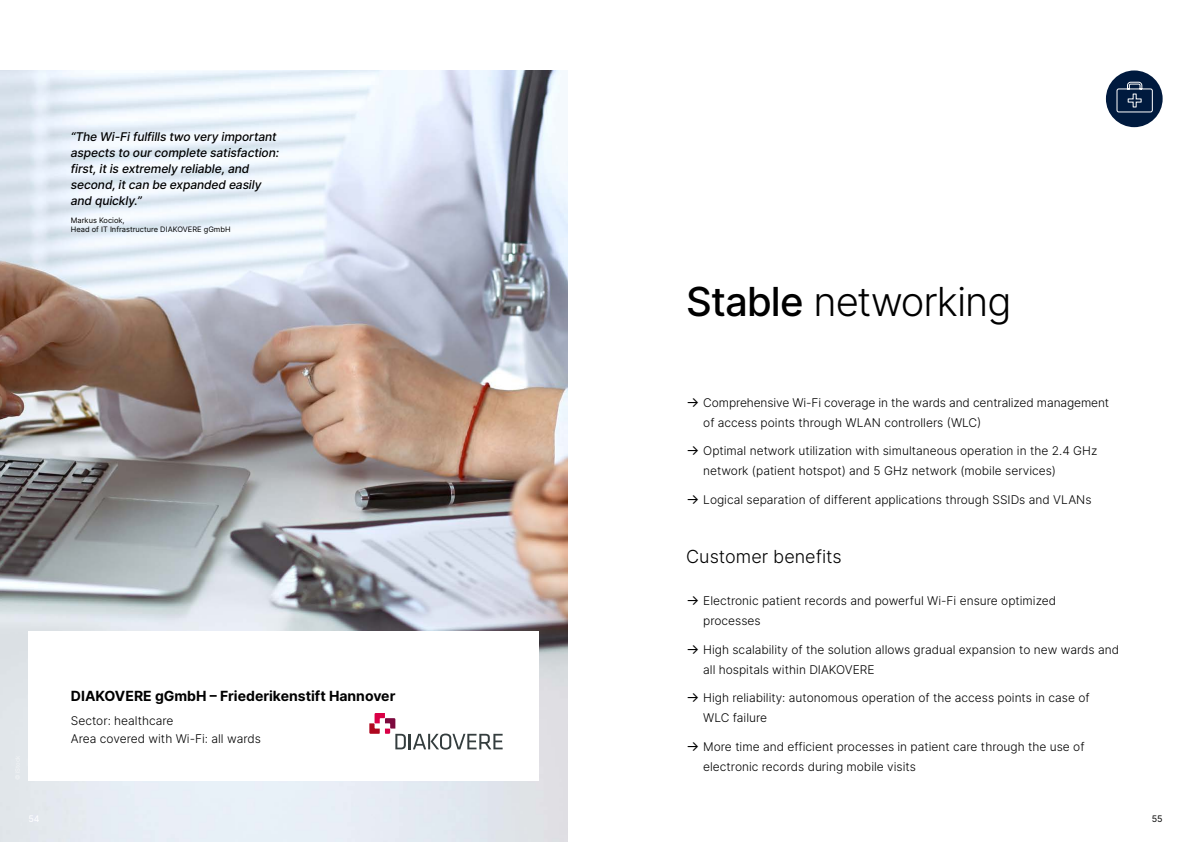
<style>
.page{position:relative;width:1191px;height:842px;background:#fff}
.page>*{position:absolute;margin:0;border:0;box-sizing:border-box;transform-origin:0 0}
.t1{font:300 40px "Inter";letter-spacing:-.025em;color:#000}
.t2{font:300 18px "Inter";color:#000}
.t3{font:700 14px "Inter";color:#000}
.t4{font:300 12px/20px "Inter";color:#000}
.t5{font:italic 500 12px/16px "Inter";letter-spacing:-.01em;color:#000}
.t6{font:9px "Inter";color:#fff}
.t7{font:9px "Inter";color:#000}
.t8{font:7.5px/9px "Inter";color:#000}
.s1{font-weight:500}
.s2{font-weight:400;font-size:14px}
</style>
<div class="page">
<img style="left:0;top:71px;width:567px;height:771px">
<div style="left:28px;top:631px;width:511px;height:149px;background:#fff"></div>
<div style="left:1106px;top:70px;width:56px;height:57px;background:#001a3e;border-radius:50%"></div>
<svg style="left:369px;top:713px;width:133px;height:37px"></svg>
<svg style="left:1116px;top:81px;width:37px;height:32px"></svg>
<p class="t5" style="left:71px;top:128px;width:210px">“The Wi-Fi fulfills two very important aspects to our complete satisfaction: first, it is extremely reliable, and second, it can be expanded easily and quickly.”</p>
<p class="t8" style="left:71px;top:215px;width:161px">Markus Kociok,<br>Head of IT Infrastructure DIAKOVERE gGmbH</p>
<p class="t3" style="left:71px;top:685px;width:326px">DIAKOVERE gGmbH – Friederikenstift Hannover</p>
<p class="t4" style="left:71px;top:711px;width:192px;line-height:18px">Sector: healthcare<br>Area covered with Wi-Fi: all wards</p>
<h1 class="t1" style="left:686px;top:273px;width:327px"><span class="s1">Stable</span> networking</h1>
<p class="t4" style="left:703px;top:392px;width:407px;text-indent:-17px"><span class="s2">→</span> Comprehensive Wi-Fi coverage in the wards and centralized management of access points through WLAN controllers (WLC)</p>
<p class="t4" style="left:703px;top:440px;width:396px;text-indent:-17px"><span class="s2">→</span> Optimal network utilization with simultaneous operation in the 2.4 GHz network (patient hotspot) and 5 GHz network (mobile services)</p>
<p class="t4" style="left:686px;top:489px;width:407px"><span class="s2">→</span> Logical separation of different applications through SSIDs and VLANs</p>
<h2 class="t2" style="left:686px;top:543px;width:157px">Customer benefits</h2>
<p class="t4" style="left:703px;top:591px;width:354px;text-indent:-17px"><span class="s2">→</span> Electronic patient records and powerful Wi-Fi ensure optimized processes</p>
<p class="t4" style="left:703px;top:639px;width:417px;text-indent:-17px"><span class="s2">→</span> High scalability of the solution allows gradual expansion to new wards and all hospitals within DIAKOVERE</p>
<p class="t4" style="left:703px;top:688px;width:388px;text-indent:-17px"><span class="s2">→</span> High reliability: autonomous operation of the access points in case of<br>WLC failure</p>
<p class="t4" style="left:703px;top:736px;width:383px;text-indent:-17px"><span class="s2">→</span> More time and efficient processes in patient care through the use of electronic records during mobile visits</p>
<p class="t6" style="left:28px;top:812px;width:13px">54</p>
<p class="t7" style="left:1151px;top:812px;width:13px">55</p>
</div>
